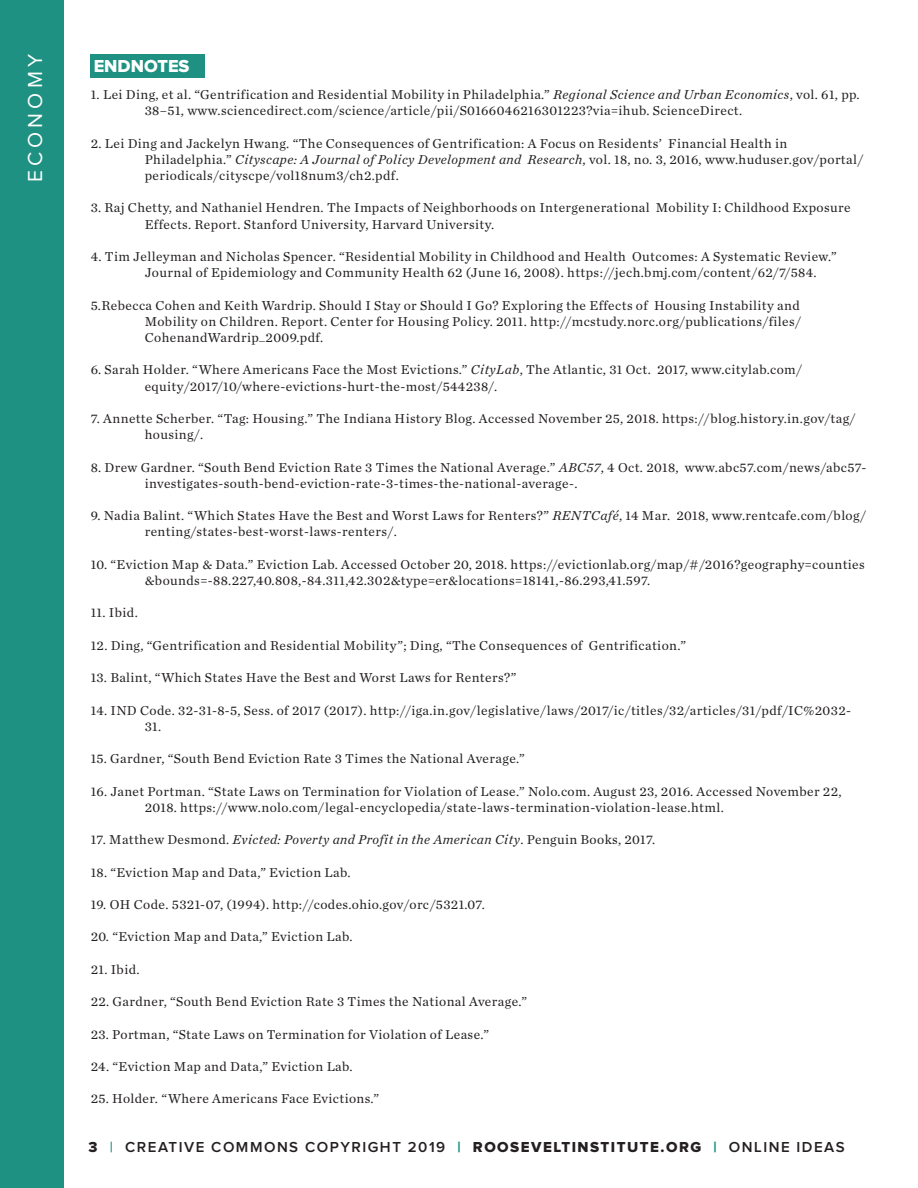
<style>
.page{position:relative;width:918px;height:1188px;background:#fff}
.page>*{position:absolute;margin:0;border:0;box-sizing:border-box;transform-origin:0 0}
.t1{font:21px "Proxima Nova";letter-spacing:.2em;color:#fff}
.t2{font:18px "Proxima Nova Extrabld";color:#fff}
.t3{font:600 15px "Proxima Nova";letter-spacing:.1em;color:#241f21}
.Endnotes{font:13.5px/16.2px "Chronicle Text G1";letter-spacing:.03em;color:#231f20}
.Endnotes-2{font:italic 13.5px "Chronicle Text G1";letter-spacing:.03em;color:#231f20}
.s1{font-style:italic}
.s2{font-style:normal}
.s3{font-family:"Proxima Nova Extrabld";font-weight:400}
.s4{color:#1f9182}
.s5{font-family:"Proxima Nova Extrabld";font-weight:400;color:#1f9182}
</style>
<div class="page">
<div style="left:91px;top:54px;width:114px;height:24px;background:#1f9182"></div>
<div style="left:0;top:0;width:64px;height:1188px;background:#1f9182"></div>
<p class="t1" style="left:26px;top:182px;width:130px;rotate:-90deg">ECONOMY</p>
<p class="t2" style="left:94px;top:57px;width:97px">ENDNOTES</p>
<p class="Endnotes" style="left:145px;top:86px;width:717px;text-indent:-54px">1. Lei Ding, et al. “Gentrification and Residential Mobility in Philadelphia.” <span class="s1">Regional Science and Urban Economics</span>, vol. 61, pp.<br>38–51, www.sciencedirect.com/science/article/pii/S0166046216301223?via=ihub. ScienceDirect.</p>
<p class="Endnotes" style="left:145px;top:134px;width:720px;text-indent:-54px">2. Lei Ding and Jackelyn Hwang. “The Consequences of Gentrification: A Focus on Residents’ Financial Health in<br>Philadelphia.” <span class="s1">Cityscape: A Journal of Policy Development and Research</span>, vol. 18, no. 3, 2016, www.huduser.gov/portal/ periodicals/cityscpe/vol18num3/ch2.pdf.</p>
<p class="Endnotes" style="left:145px;top:199px;width:708px;text-indent:-54px">3. Raj Chetty, and Nathaniel Hendren. The Impacts of Neighborhoods on Intergenerational Mobility I: Childhood Exposure<br>Effects. Report. Stanford University, Harvard University.</p>
<p class="Endnotes" style="left:145px;top:248px;width:694px;text-indent:-54px">4. Tim Jelleyman and Nicholas Spencer. “Residential Mobility in Childhood and Health Outcomes: A Systematic Review.”<br>Journal of Epidemiology and Community Health 62 (June 16, 2008). https://jech.bmj.com/content/62/7/584.</p>
<p class="Endnotes" style="left:145px;top:296px;width:658px;text-align:justify;text-indent:-54px">5.Rebecca Cohen and Keith Wardrip. Should I Stay or Should I Go? Exploring the Effects of Housing Instability and Mobility on Children. Report. Center for Housing Policy. 2011. http://mcstudy.norc.org/publications/files/ CohenandWardrip_2009.pdf.</p>
<p class="Endnotes" style="left:145px;top:361px;width:659px;text-indent:-54px">6. Sarah Holder. “Where Americans Face the Most Evictions.” <span class="s1">CityLab</span>, The Atlantic, 31 Oct. 2017, www.citylab.com/ equity/2017/10/where-evictions-hurt-the-most/544238/.</p>
<p class="Endnotes" style="left:145px;top:410px;width:712px;text-indent:-54px">7. Annette Scherber. “Tag: Housing.” The Indiana History Blog. Accessed November 25, 2018. https://blog.history.in.gov/tag/ housing/.</p>
<p class="Endnotes" style="left:145px;top:458px;width:723px;text-indent:-54px">8. Drew Gardner. “South Bend Eviction Rate 3 Times the National Average.” <span class="s1">ABC57</span>, 4 Oct. 2018, www.abc57.com/news/abc57- investigates-south-bend-eviction-rate-3-times-the-national-average-.</p>
<p class="Endnotes" style="left:145px;top:507px;width:723px;text-indent:-54px">9. Nadia Balint. “Which States Have the Best and Worst Laws for Renters?” <span class="s1">RENTCafé</span>, 14 Mar. 2018, www.rentcafe.com/blog/ renting/states-best-worst-laws-renters/.</p>
<p class="Endnotes" style="left:145px;top:555px;width:722px;text-indent:-54px">10. “Eviction Map &amp; Data.” Eviction Lab. Accessed October 20, 2018. https://evictionlab.org/map/#/2016?geography=counties &amp;bounds=-88.227,40.808,-84.311,42.302&amp;type=er&amp;locations=18141,-86.293,41.597.</p>
<p class="Endnotes" style="left:91px;top:604px;width:49px">11. Ibid.</p>
<p class="Endnotes" style="left:91px;top:636px;width:597px">12. Ding, “Gentrification and Residential Mobility”; Ding, “The Consequences of Gentrification.”</p>
<p class="Endnotes" style="left:91px;top:669px;width:427px">13. Balint, “Which States Have the Best and Worst Laws for Renters?”</p>
<p class="Endnotes" style="left:145px;top:701px;width:708px;text-indent:-54px">14. IND Code. 32-31-8-5, Sess. of 2017 (2017). http://iga.in.gov/legislative/laws/2017/ic/titles/32/articles/31/pdf/IC%2032-<br>31.</p>
<p class="Endnotes" style="left:91px;top:750px;width:436px">15. Gardner, “South Bend Eviction Rate 3 Times the National Average.”</p>
<p class="Endnotes" style="left:145px;top:782px;width:698px;text-indent:-54px">16. Janet Portman. “State Laws on Termination for Violation of Lease.” Nolo.com. August 23, 2016. Accessed November 22,<br>2018. https://www.nolo.com/legal-encyclopedia/state-laws-termination-violation-lease.html.</p>
<p class="Endnotes-2" style="left:91px;top:829px;width:566px"><span class="s2">17. Matthew Desmond.</span> Evicted: Poverty and Profit in the American City<span class="s2">. Penguin Books, 2017.</span></p>
<p class="Endnotes" style="left:91px;top:863px;width:261px">18. “Eviction Map and Data,” Eviction Lab.</p>
<p class="Endnotes" style="left:91px;top:896px;width:396px">19. OH Code. 5321-07, (1994). http://codes.ohio.gov/orc/5321.07.</p>
<p class="Endnotes" style="left:91px;top:928px;width:263px">20. “Eviction Map and Data,” Eviction Lab.</p>
<p class="Endnotes" style="left:91px;top:960px;width:50px">21. Ibid.</p>
<p class="Endnotes" style="left:91px;top:993px;width:438px">22. Gardner, “South Bend Eviction Rate 3 Times the National Average.”</p>
<p class="Endnotes" style="left:91px;top:1025px;width:400px">23. Portman, “State Laws on Termination for Violation of Lease.”</p>
<p class="Endnotes" style="left:91px;top:1058px;width:263px">24. “Eviction Map and Data,” Eviction Lab.</p>
<p class="Endnotes" style="left:91px;top:1090px;width:290px">25. Holder. “Where Americans Face Evictions.”</p>
<p class="t3" style="left:89px;top:1140px;width:758px"><span class="s3">3</span> <span class="s4">|</span> CREATIVE COMMONS COPYRIGHT 2019 <span class="s5">|</span> <span class="s3">ROOSEVELTINSTITUTE.ORG</span> <span class="s5">|</span> ONLINE IDEAS</p>
</div>
